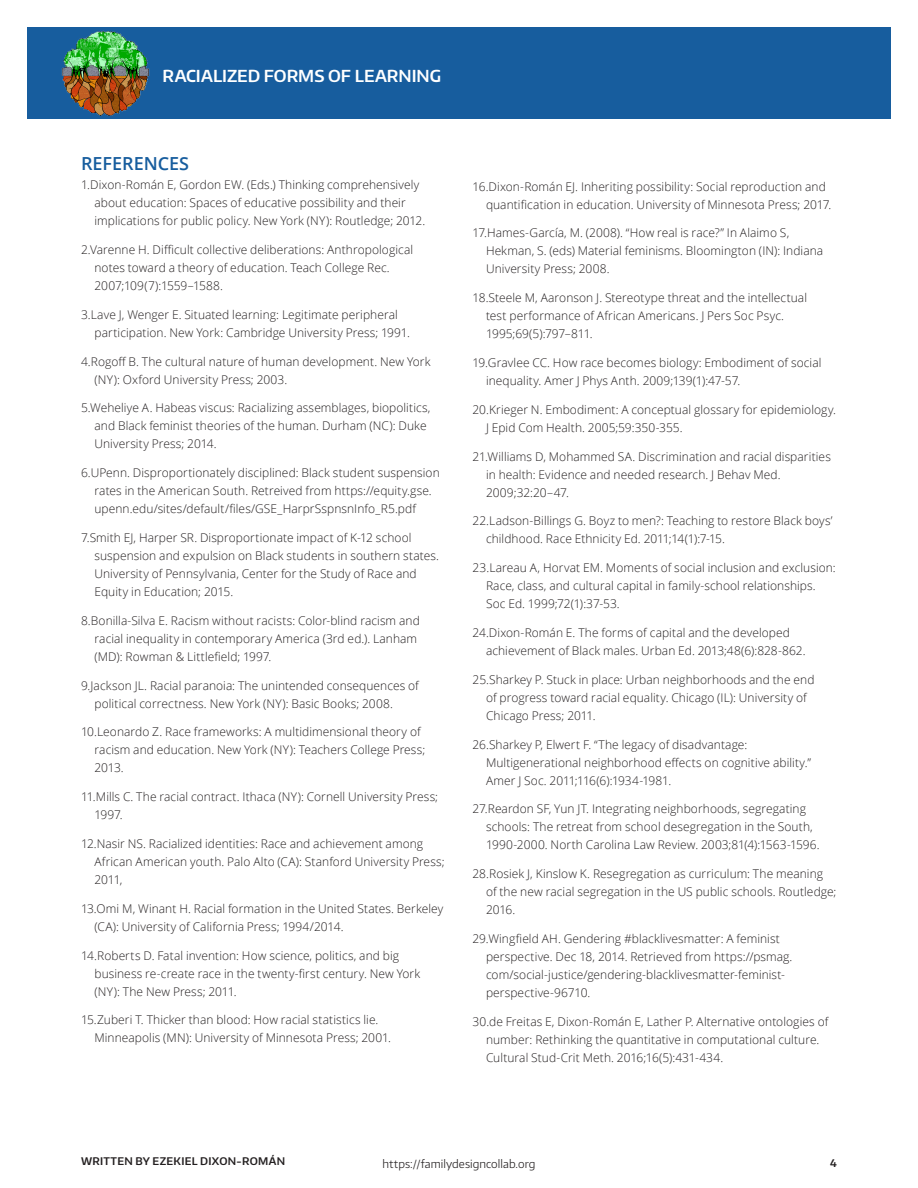
<style>
.page{position:relative;width:918px;height:1188px;background:#fff}
.page>*{position:absolute;margin:0;border:0;box-sizing:border-box;transform-origin:0 0}
.Text_head_1{font:600 18px "Open Sans";color:#175d9e}
.t1{font:600 16.5px "Encode Sans Normal";color:#fff}
.References_text{font:300 12px/18px "Open Sans";letter-spacing:.005em;color:#231f20}
.t2{font:300 11.25px "Encode Sans Normal";letter-spacing:.005em;color:#231f20}
.t3{font:600 10.5px "Encode Sans Normal";letter-spacing:.03em;color:#231f20}
</style>
<div class="page">
<div style="left:27px;top:27px;width:864px;height:91px;background:#175d9e"></div>
<img style="left:61px;top:30px;width:89px;height:86px">
<h2 class="t1" style="left:163px;top:65px;width:280px">RACIALIZED FORMS OF LEARNING</h2>
<p class="Text_head_1" style="left:81px;top:151px;width:110px">REFERENCES</p>
<p class="References_text" style="left:94px;top:176px;width:332px;text-indent:-14px">1.Dixon-Román E, Gordon EW. (Eds.) Thinking comprehensively about education: Spaces of educative possibility and their implications for public policy. New York (NY): Routledge; 2012.</p>
<p class="References_text" style="left:94px;top:240px;width:320px;text-indent:-14px">2.Varenne H. Difficult collective deliberations: Anthropological notes toward a theory of education. Teach College Rec.<br>2007;109(7):1559–1588.</p>
<p class="References_text" style="left:94px;top:305px;width:317px;text-indent:-14px">3.Lave J, Wenger E. Situated learning: Legitimate peripheral participation. New York: Cambridge University Press; 1991.</p>
<p class="References_text" style="left:94px;top:352px;width:338px;text-indent:-14px">4.Rogoff B. The cultural nature of human development. New York (NY): Oxford University Press; 2003.</p>
<p class="References_text" style="left:94px;top:399px;width:338px;text-indent:-14px">5.Weheliye A. Habeas viscus: Racializing assemblages, biopolitics, and Black feminist theories of the human. Durham (NC): Duke<br>University Press; 2014.</p>
<p class="References_text" style="left:94px;top:464px;width:347px;text-indent:-14px">6.UPenn. Disproportionately disciplined: Black student suspension rates in the American South. Retreived from https://equity.gse. upenn.edu/sites/default/files/GSE_HarprSspnsnInfo_R5.pdf</p>
<p class="References_text" style="left:94px;top:528px;width:346px;text-indent:-14px">7.Smith EJ, Harper SR. Disproportionate impact of K-12 school suspension and expulsion on Black students in southern states.<br>University of Pennsylvania, Center for the Study of Race and Equity in Education; 2015.</p>
<p class="References_text" style="left:94px;top:611px;width:327px;text-indent:-14px">8.Bonilla-Silva E. Racism without racists: Color-blind racism and racial inequality in contemporary America (3rd ed.). Lanham (MD): Rowman &amp; Littlefield; 1997.</p>
<p class="References_text" style="left:94px;top:676px;width:326px;text-indent:-14px">9.Jackson JL. Racial paranoia: The unintended consequences of political correctness. New York (NY): Basic Books; 2008.</p>
<p class="References_text" style="left:94px;top:723px;width:332px;text-indent:-14px">10.Leonardo Z. Race frameworks: A multidimensional theory of racism and education. New York (NY): Teachers College Press;<br>2013.</p>
<p class="References_text" style="left:94px;top:788px;width:345px;text-indent:-14px">11.Mills C. The racial contract. Ithaca (NY): Cornell University Press;<br>1997.</p>
<p class="References_text" style="left:94px;top:834px;width:352px;text-indent:-14px">12.Nasir NS. Racialized identities: Race and achievement among<br>African American youth. Palo Alto (CA): Stanford University Press;<br>2011,</p>
<p class="References_text" style="left:94px;top:899px;width:350px;text-indent:-14px">13.Omi M, Winant H. Racial formation in the United States. Berkeley (CA): University of California Press; 1994/2014.</p>
<p class="References_text" style="left:94px;top:946px;width:327px;text-indent:-14px">14.Roberts D. Fatal invention: How science, politics, and big business re-create race in the twenty-first century. New York (NY): The New Press; 2011.</p>
<p class="References_text" style="left:94px;top:1011px;width:298px;text-indent:-14px">15.Zuberi T. Thicker than blood: How racial statistics lie.<br>Minneapolis (MN): University of Minnesota Press; 2001.</p>
<p class="References_text" style="left:486px;top:177px;width:347px;text-indent:-14px">16.Dixon-Román EJ. Inheriting possibility: Social reproduction and quantification in education. University of Minnesota Press; 2017.</p>
<p class="References_text" style="left:486px;top:224px;width:339px;text-indent:-14px">17.Hames-García, M. (2008). “How real is race?” In Alaimo S,<br>Hekman, S. (eds) Material feminisms. Bloomington (IN): Indiana<br>University Press; 2008.</p>
<p class="References_text" style="left:486px;top:289px;width:323px;text-indent:-14px">18.Steele M, Aaronson J. Stereotype threat and the intellectual test performance of African Americans. J Pers Soc Psyc.<br>1995;69(5):797–811.</p>
<p class="References_text" style="left:486px;top:353px;width:337px;text-indent:-14px">19.Gravlee CC. How race becomes biology: Embodiment of social inequality. Amer J Phys Anth. 2009;139(1):47-57.</p>
<p class="References_text" style="left:486px;top:400px;width:352px;text-indent:-14px">20.Krieger N. Embodiment: A conceptual glossary for epidemiology.<br>J Epid Com Health. 2005;59:350-355.</p>
<p class="References_text" style="left:486px;top:447px;width:346px;text-indent:-14px">21.Williams D, Mohammed SA. Discrimination and racial disparities in health: Evidence and needed research. J Behav Med.<br>2009;32:20–47.</p>
<p class="References_text" style="left:486px;top:512px;width:348px;text-indent:-14px">22.Ladson-Billings G. Boyz to men?: Teaching to restore Black boys’ childhood. Race Ethnicity Ed. 2011;14(1):7-15.</p>
<p class="References_text" style="left:486px;top:559px;width:351px;text-indent:-14px">23.Lareau A, Horvat EM. Moments of social inclusion and exclusion:<br>Race, class, and cultural capital in family-school relationships.<br>Soc Ed. 1999;72(1):37-53.</p>
<p class="References_text" style="left:486px;top:623px;width:321px;text-indent:-14px">24.Dixon-Román E. The forms of capital and the developed achievement of Black males. Urban Ed. 2013;48(6):828-862.</p>
<p class="References_text" style="left:486px;top:670px;width:330px;text-indent:-14px">25.Sharkey P. Stuck in place: Urban neighborhoods and the end of progress toward racial equality. Chicago (IL): University of<br>Chicago Press; 2011.</p>
<p class="References_text" style="left:486px;top:735px;width:327px;text-indent:-14px">26.Sharkey P, Elwert F. “The legacy of disadvantage:<br>Multigenerational neighborhood effects on cognitive ability.”<br>Amer J Soc. 2011;116(6):1934-1981.</p>
<p class="References_text" style="left:486px;top:800px;width:335px;text-indent:-14px">27.Reardon SF, Yun JT. Integrating neighborhoods, segregating schools: The retreat from school desegregation in the South,<br>1990-2000. North Carolina Law Review. 2003;81(4):1563-1596.</p>
<p class="References_text" style="left:486px;top:865px;width:352px;text-indent:-14px">28.Rosiek J, Kinslow K. Resegregation as curriculum: The meaning of the new racial segregation in the US public schools. Routledge;<br>2016.</p>
<p class="References_text" style="left:486px;top:929px;width:308px;text-indent:-14px">29.Wingfield AH. Gendering #blacklivesmatter: A feminist perspective. Dec 18, 2014. Retrieved from https://psmag. com/social-justice/gendering-blacklivesmatter-feminist&shy;perspective-96710.</p>
<p class="References_text" style="left:486px;top:1012px;width:344px;text-indent:-14px">30.de Freitas E, Dixon-Román E, Lather P. Alternative ontologies of number: Rethinking the quantitative in computational culture.<br>Cultural Stud-Crit Meth. 2016;16(5):431-434.</p>
<p class="t3" style="left:81px;top:1154px;width:206px">WRITTEN BY EZEKIEL DIXON-ROMÁN</p>
<p class="t2" style="left:382px;top:1156px;width:155px">https://familydesigncollab.org</p>
<p class="t3" style="left:830px;top:1157px;width:8px">4</p>
</div>
